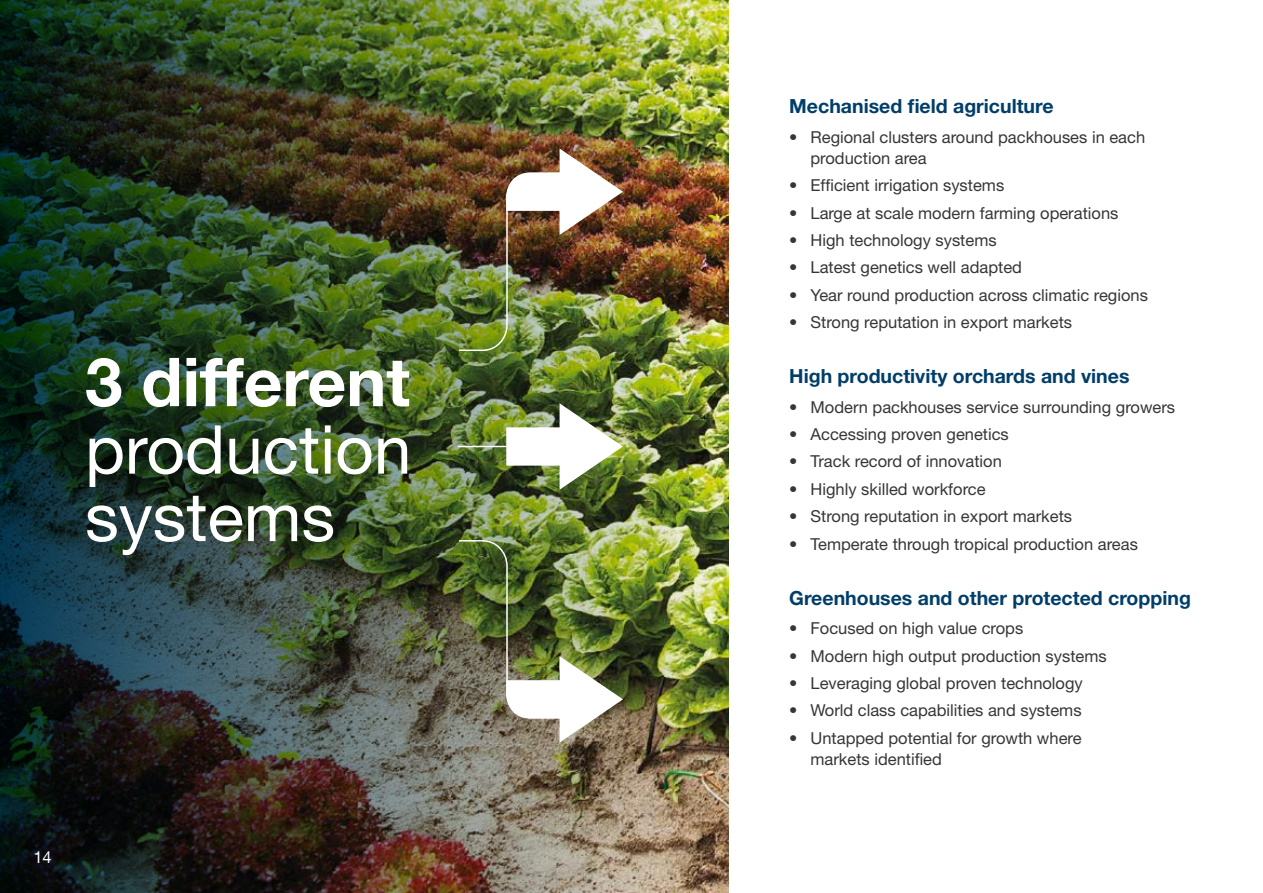
<style>
.page{position:relative;width:1263px;height:893px;background:#fff}
.page>*{position:absolute;margin:0;border:0;box-sizing:border-box;transform-origin:0 0}
.t1{font:67.5px/67.5px "Helvetica Neue";color:#fff}
.t2{font:700 67.5px "Helvetica Neue";color:#fff}
.t3{font:700 19.5px "Helvetica Neue";color:#003e69}
.t4{font:16.5px/21px "Helvetica Neue";color:#373636}
.t5{font:16.5px "Helvetica Neue";color:#fff}
</style>
<div class="page">
<img style="left:0;top:0;width:729px;height:893px">
<img style="left:458px;top:149px;width:165px;height:203px">
<img style="left:458px;top:539px;width:165px;height:204px">
<hr style="left:458px;top:446px;width:48px;height:1px;background:#fff">
<img style="left:506px;top:403px;width:117px;height:87px">
<h1 class="t2" style="left:85px;top:340px;width:327px">3 different</h1>
<h1 class="t1" style="left:85px;top:415px;width:328px">production systems</h1>
<p class="t5" style="left:33px;top:848px;width:20px">14</p>
<p class="t3" style="left:789px;top:94px;width:266px">Mechanised field agriculture</p>
<p class="t4" style="left:810px;top:126px;width:336px;text-indent:-21px">• Regional clusters around packhouses in each production area</p>
<p class="t4" style="left:789px;top:175px;width:216px">• Efficient irrigation systems</p>
<p class="t4" style="left:789px;top:202px;width:331px">• Large at scale modern farming operations</p>
<p class="t4" style="left:789px;top:229px;width:209px">• High technology systems</p>
<p class="t4" style="left:789px;top:257px;width:234px">• Latest genetics well adapted</p>
<p class="t4" style="left:789px;top:284px;width:360px">• Year round production across climatic regions</p>
<p class="t4" style="left:789px;top:312px;width:284px">• Strong reputation in export markets</p>
<p class="t3" style="left:789px;top:364px;width:342px">High productivity orchards and vines</p>
<p class="t4" style="left:789px;top:396px;width:387px">• Modern packhouses service surrounding growers</p>
<p class="t4" style="left:789px;top:423px;width:221px">• Accessing proven genetics</p>
<p class="t4" style="left:789px;top:451px;width:214px">• Track record of innovation</p>
<p class="t4" style="left:789px;top:478px;width:198px">• Highly skilled workforce</p>
<p class="t4" style="left:789px;top:506px;width:284px">• Strong reputation in export markets</p>
<p class="t4" style="left:789px;top:533px;width:350px">• Temperate through tropical production areas</p>
<p class="t3" style="left:789px;top:586px;width:403px">Greenhouses and other protected cropping</p>
<p class="t4" style="left:789px;top:618px;width:235px">• Focused on high value crops</p>
<p class="t4" style="left:789px;top:645px;width:319px">• Modern high output production systems</p>
<p class="t4" style="left:789px;top:672px;width:295px">• Leveraging global proven technology</p>
<p class="t4" style="left:789px;top:700px;width:294px">• World class capabilities and systems</p>
<p class="t4" style="left:810px;top:727px;width:273px;text-indent:-21px">• Untapped potential for growth where markets identified</p>
</div>
